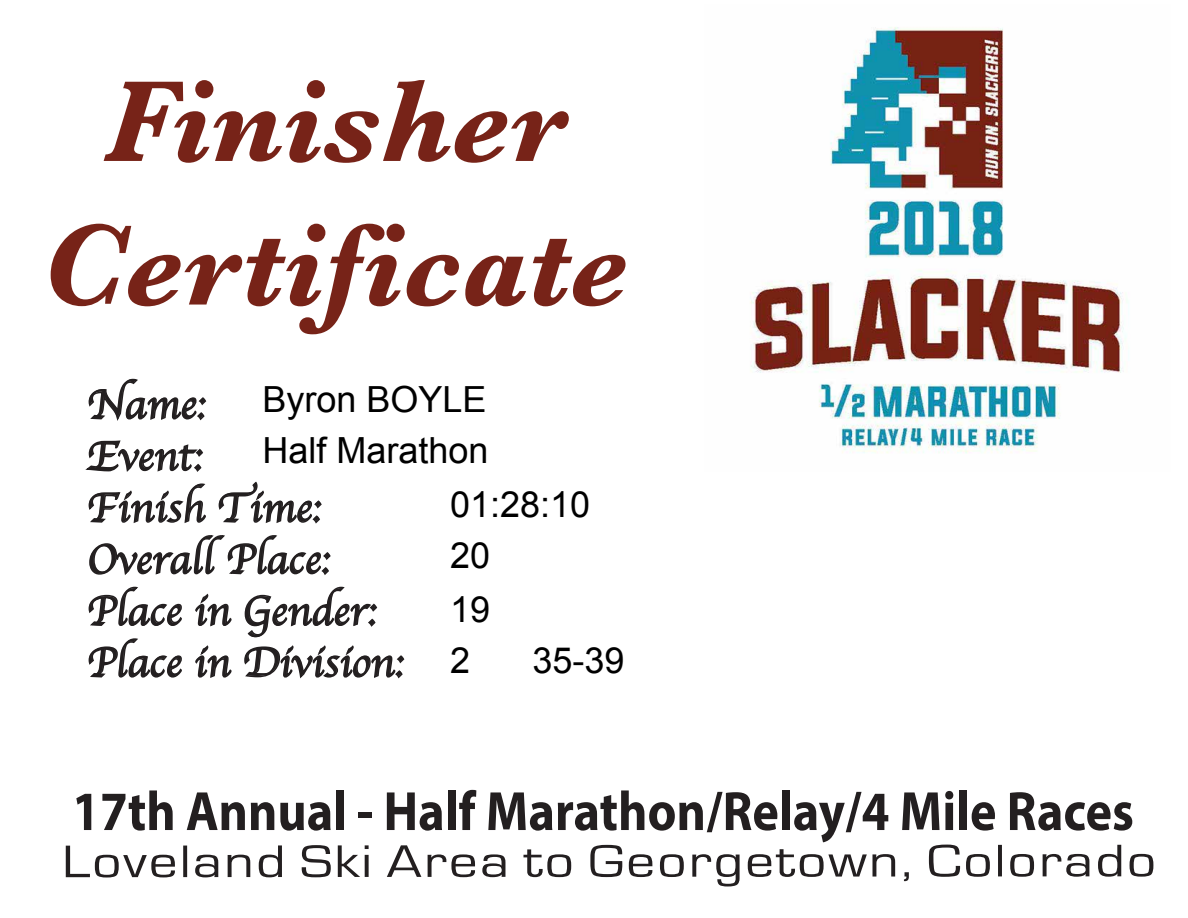
<style>
.page{position:relative;width:1188px;height:918px;background:#fff}
.page>*{position:absolute;margin:0;border:0;box-sizing:border-box;transform-origin:0 0}
.t1{font:italic 700 119.7px/143.6px "Baskerville";color:#772318;text-align:center}
.t2{font:700 55.65px "Myriad Pro";color:#231f20;scale:.9 1}
.t3{font:43.05px/51.6px "Apple Chancery";color:#231f20}
.t4{font:36px "Arial";color:#000}
</style>
<div class="page">
<svg style="left:85px;top:378px;width:320px;height:301px"></svg>
<svg style="left:66px;top:845px;width:1087px;height:42px"></svg>
<img style="left:750px;top:27px;width:376px;height:426px">
<h1 class="t1" style="left:40px;top:49px;width:589px">Finisher<br>Certificate</h1>
<p class="t3" style="left:87px;top:378px;width:318px">Name:<br>Event:<br>Finish Time:<br>Overall Place:<br>Place in Gender:<br>Place in Division:</p>
<p class="t4" style="left:262px;top:380px;width:225px">Byron BOYLE</p>
<p class="t4" style="left:262px;top:431px;width:227px">Half Marathon</p>
<p class="t4" style="left:450px;top:485px;width:142px">01:28:10</p>
<p class="t4" style="left:450px;top:536px;width:42px">20</p>
<p class="t4" style="left:450px;top:590px;width:42px">19</p>
<p class="t4" style="left:450px;top:641px;width:22px">2</p>
<p class="t4" style="left:532px;top:641px;width:94px">35-39</p>
<p class="t2" style="left:72px;top:775px;width:1181px">17th Annual - Half Marathon/Relay/4 Mile Races</p>
</div>
